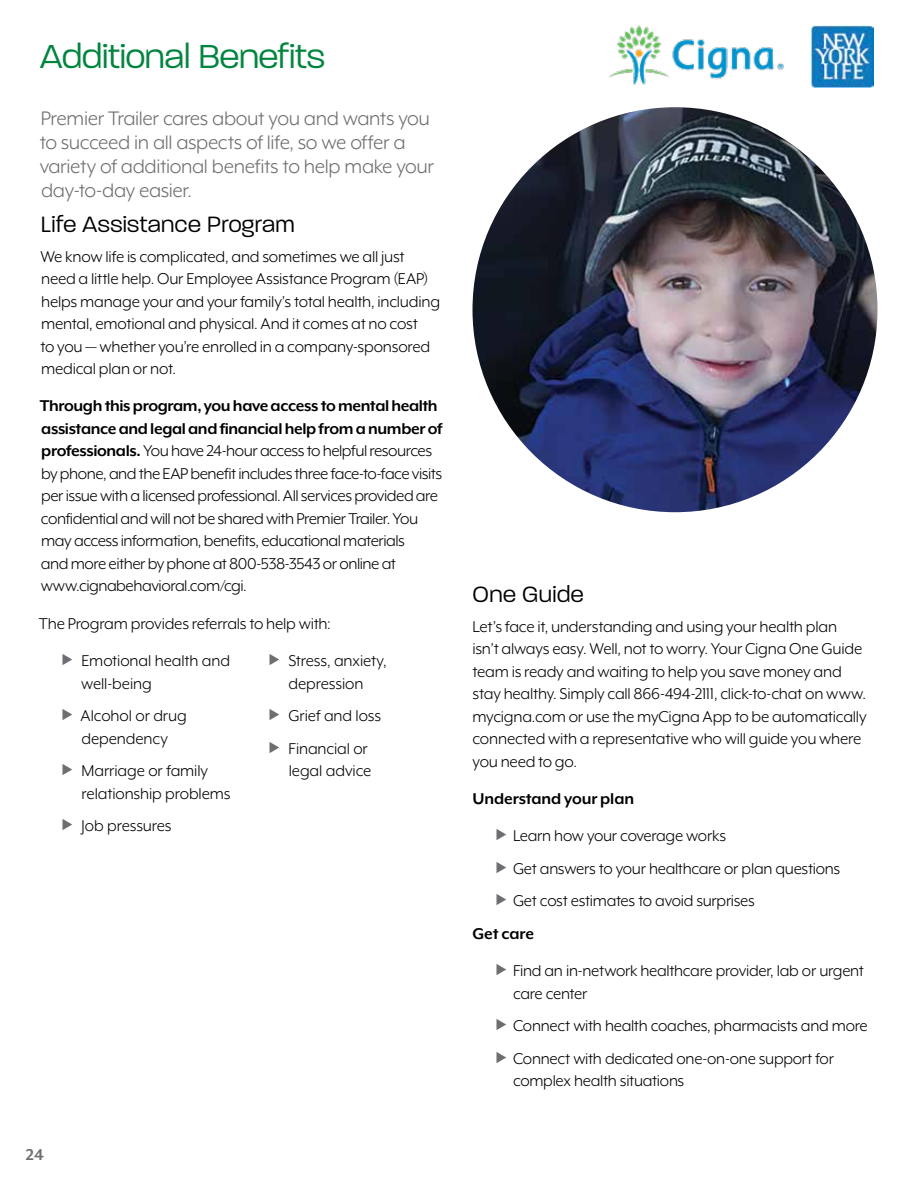
<style>
.page{position:relative;width:918px;height:1188px;background:#fff}
.page>*{position:absolute;margin:0;border:0;box-sizing:border-box;transform-origin:0 0}
.t1{font:300 36px "Paralucent";letter-spacing:-.01em;color:#00853f}
.t2{font:300 24px "Paralucent";letter-spacing:.015em;color:#000}
.t3{font:22.5px/24px "Mr Eaves XL Mod OT";letter-spacing:-.015em;color:#6d6e71}
.t4{font:18px/22.5px "Mr Eaves XL Mod OT";letter-spacing:-.015em;color:#000}
.t5{font:700 18px "Mr Eaves XL Mod OT";letter-spacing:-.005em;color:#000}
.t6{font:700 18px "Mr Eaves XL Mod OT";color:#6d6e71}
.s1{font-weight:700}
</style>
<div class="page">
<img style="left:472px;top:107px;width:406px;height:405px;border-radius:202px">
<img style="left:811px;top:25px;width:63px;height:63px">
<img style="left:608px;top:25px;width:176px;height:60px">
<h1 class="t1" style="left:40px;top:35px;width:286px">Additional Benefits</h1>
<p class="t3" style="left:40px;top:106px;width:396px">Premier Trailer cares about you and wants you to succeed in all aspects of life, so we offer a variety of additional benefits to help make your day-to-day easier.</p>
<h2 class="t2" style="left:41px;top:211px;width:255px">Life Assistance Program</h2>
<p class="t4" style="left:40px;top:245px;width:401px">We know life is complicated, and sometimes we all just need a little help. Our Employee Assistance Program (EAP) helps manage your and your family’s total health, including mental, emotional and physical. And it comes at no cost<br>to you — whether you’re enrolled in a company‑sponsored medical plan or not.</p>
<p class="t4" style="left:40px;top:395px;width:404px"><span class="s1">Through this program, you have access to mental health assistance and legal and financial help from a number of professionals.</span> You have 24‑hour access to helpful resources by phone, and the EAP benefit includes three face‑to‑face visits per issue with a licensed professional. All services provided are confidential and will not be shared with Premier Trailer. You may access information, benefits, educational materials<br>and more either by phone at 800-538-3543 or online at www.cignabehavioral.com/cgi.</p>
<p class="t4" style="left:82px;top:605px;width:251px;line-height:37.3px;text-indent:-43px">The Program provides referrals to help with:<br>Emotional health and</p>
<p class="t4" style="left:81px;top:667px;width:108px;line-height:32.5px">well-being<br>Alcohol or drug</p>
<p class="t4" style="left:81px;top:722px;width:128px;line-height:32.5px">dependency<br>Marriage or family</p>
<p class="t4" style="left:82px;top:777px;width:150px;line-height:32.5px">relationship problems<br>Job pressures</p>
<p class="t4" style="left:288px;top:649px;width:100px">Stress, anxiety, depression</p>
<p class="t4" style="left:288px;top:699px;width:94px;line-height:32.5px">Grief and loss<br>Financial or</p>
<p class="t4" style="left:289px;top:759px;width:84px">legal advice</p>
<p class="t6" style="left:26px;top:1146px;width:20px">24</p>
<h2 class="t2" style="left:472px;top:581px;width:113px">One Guide</h2>
<p class="t4" style="left:472px;top:615px;width:396px">Let’s face it, understanding and using your health plan isn’t always easy. Well, not to worry. Your Cigna One Guide team is ready and waiting to help you save money and stay healthy. Simply call 866-494-2111, click-to-chat on www. mycigna.com or use the myCigna App to be automatically connected with a representative who will guide you where you need to go.</p>
<p class="t5" style="left:472px;top:789px;width:163px">Understand your plan</p>
<p class="t4" style="left:513px;top:820px;width:329px;line-height:32.5px">Learn how your coverage works<br>Get answers to your healthcare or plan questions<br>Get cost estimates to avoid surprises</p>
<p class="t5" style="left:472px;top:924px;width:63px">Get care</p>
<p class="t4" style="left:513px;top:959px;width:352px">Find an in-network healthcare provider, lab or urgent care center</p>
<p class="t4" style="left:513px;top:1009px;width:356px;line-height:32.5px">Connect with health coaches, pharmacists and more<br>Connect with dedicated one-on-one support for</p>
<p class="t4" style="left:513px;top:1069px;width:173px">complex health situations</p>
</div>
